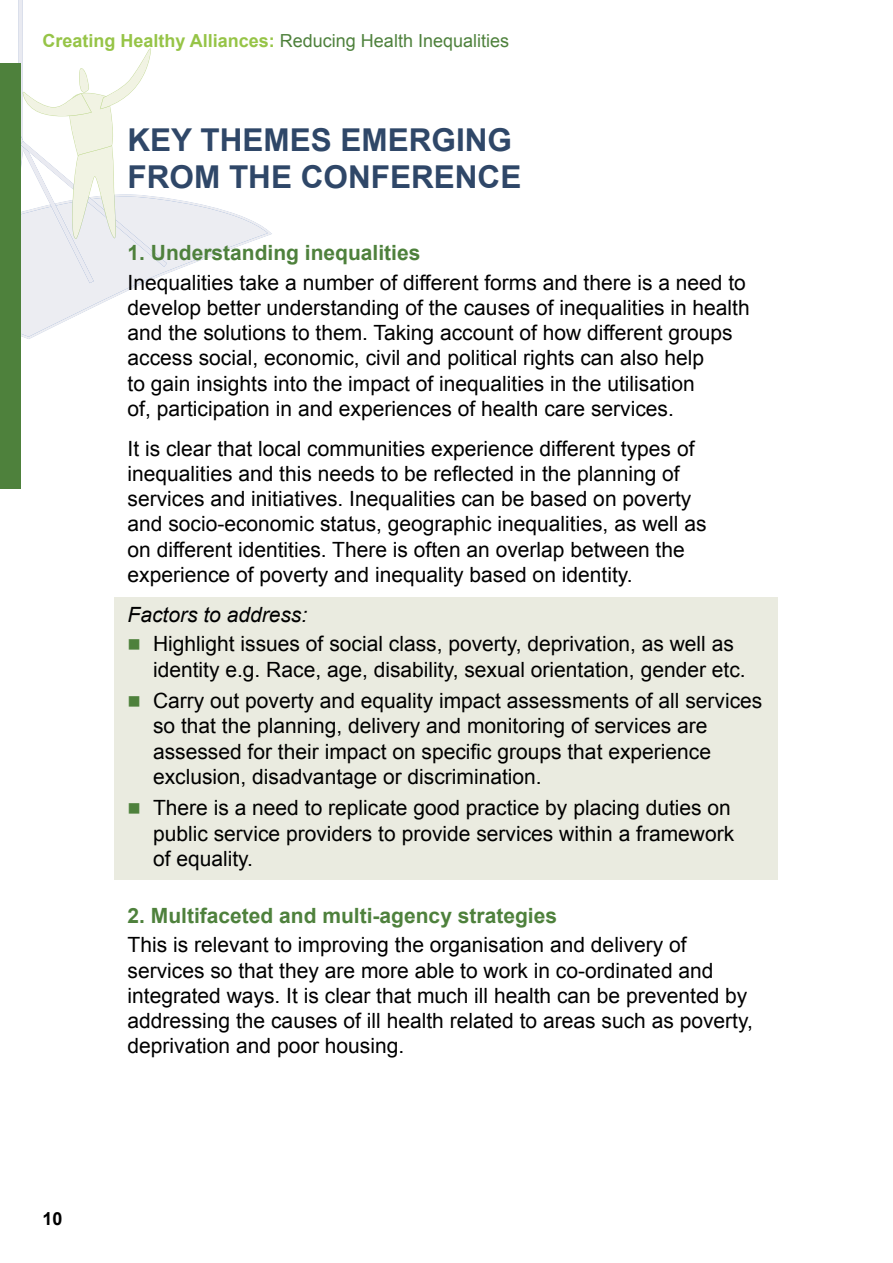
<style>
.page{position:relative;width:893px;height:1263px;background:#fff}
.page>*{position:absolute;margin:0;border:0;box-sizing:border-box;transform-origin:0 0}
.t1{font:700 31.5px/37.8px "Arial";color:#2f4768}
.t2{font:21px/25.2px "Arial";color:#000}
.t3{font:700 21px "Arial";color:#4e813c}
.t4{font:italic 21px "Arial";color:#000}
.t5{font:18px "Arial";color:#4e813c}
.t6{font:700 18px "Arial";color:#000}
.s1{font-weight:700;color:#96c447}
.s2{color:#4e813c}
</style>
<div class="page">
<svg style="left:0;top:0;width:272px;height:339px"></svg>
<div style="left:0;top:64px;width:21px;height:425px;background:#4e813c"></div>
<div style="left:115px;top:597px;width:663px;height:283px;background:#eaebe0"></div>
<p class="t5" style="left:43px;top:31px;width:468px"><span class="s1">Creating Healthy Alliances:</span> Reducing Health Inequalities</p>
<h1 class="t1" style="left:128px;top:121px;width:395px">KEY THEMES EMERGING<br>FROM THE CONFERENCE</h1>
<p class="t6" style="left:43px;top:1208px;width:22px">10</p>
<p class="t3" style="left:128px;top:241px;width:294px">1. Understanding inequalities</p>
<p class="t2" style="left:128px;top:270px;width:624px">Inequalities take a number of different forms and there is a need to develop better understanding of the causes of inequalities in health and the solutions to them. Taking account of how different groups access social, economic, civil and political rights can also help<br>to gain insights into the impact of inequalities in the utilisation<br>of, participation in and experiences of health care services.</p>
<p class="t2" style="left:128px;top:436px;width:580px">It is clear that local communities experience different types of inequalities and this needs to be reflected in the planning of services and initiatives. Inequalities can be based on poverty and socio-economic status, geographic inequalities, as well as on different identities. There is often an overlap between the experience of poverty and inequality based on identity.</p>
<p class="t4" style="left:128px;top:603px;width:181px">Factors to address:</p>
<p class="t2" style="left:153px;top:631px;width:594px;text-indent:-26px"><span class="s2">■</span> Highlight issues of social class, poverty, deprivation, as well as identity e.g. Race, age, disability, sexual orientation, gender etc.</p>
<p class="t2" style="left:153px;top:688px;width:611px;text-indent:-26px"><span class="s2">■</span> Carry out poverty and equality impact assessments of all services so that the planning, delivery and monitoring of services are assessed for their impact on specific groups that experience exclusion, disadvantage or discrimination.</p>
<p class="t2" style="left:153px;top:795px;width:583px;text-indent:-26px"><span class="s2">■</span> There is a need to replicate good practice by placing duties on public service providers to provide services within a framework of equality.</p>
<p class="t3" style="left:128px;top:904px;width:431px">2. Multifaceted and multi-agency strategies</p>
<p class="t2" style="left:128px;top:932px;width:627px">This is relevant to improving the organisation and delivery of services so that they are more able to work in co-ordinated and integrated ways. It is clear that much ill health can be prevented by addressing the causes of ill health related to areas such as poverty, deprivation and poor housing.</p>
</div>
